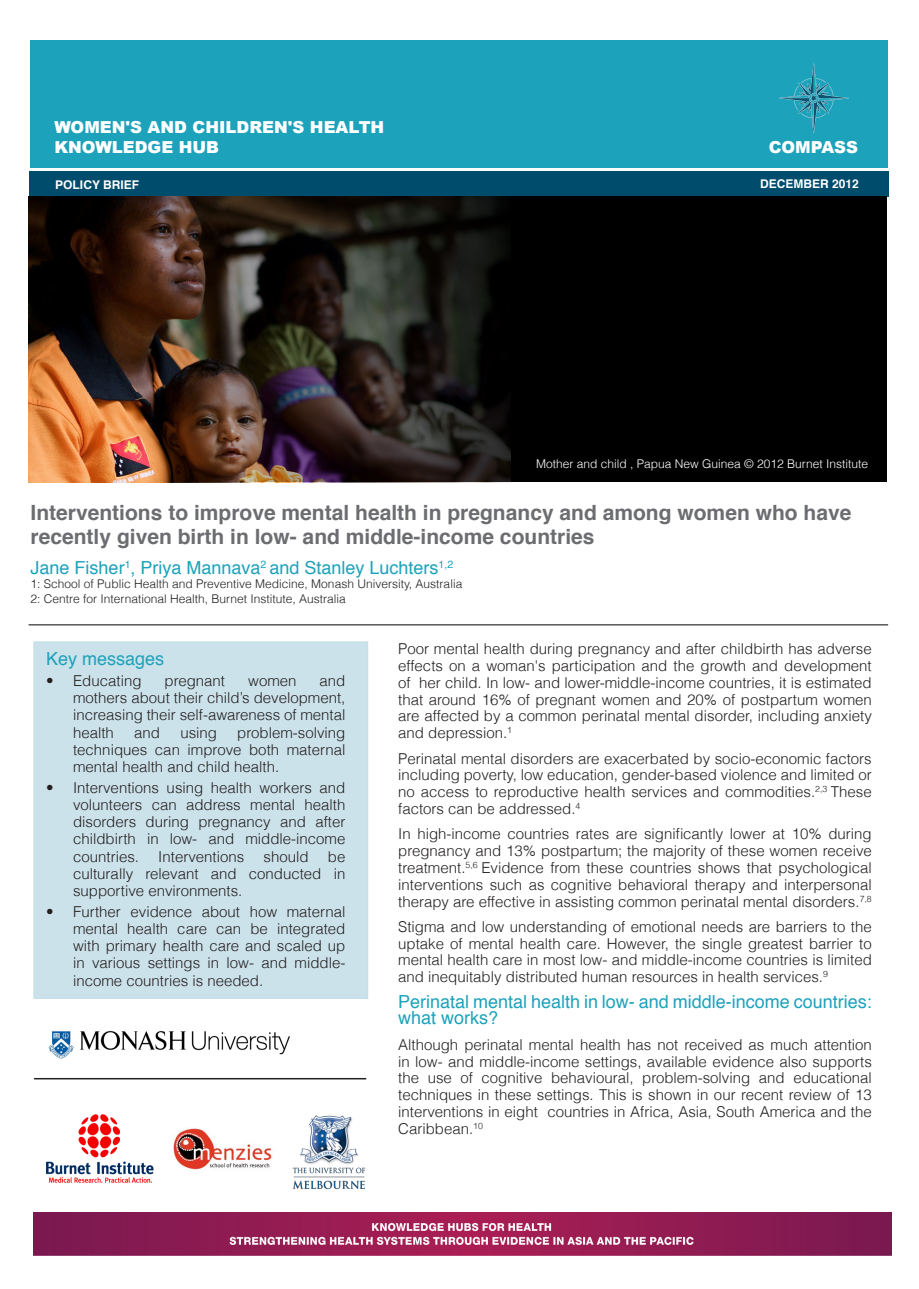
<style>
.page{position:relative;width:919px;height:1289px;background:#fff}
.page>*{position:absolute;margin:0;border:0;box-sizing:border-box;transform-origin:0 0}
.t1{font:700 21px/24px "Helvetica";color:#6c6d70}
.t2{font:18px/16.8px "Helvetica";color:#1da2bb}
.t3{font:900 16.5px "Arial";color:#fff}
.t4{font:300 15px/16.8px "Helvetica";color:#231f20;text-align:justify}
.t5{font:300 12px "Helvetica";color:#231f20}
.t6{font:300 12px "Helvetica";color:#fff}
.t7{font:700 12px "Helvetica";color:#fff}
</style>
<div class="page">
<hr style="left:29px;top:624px;width:859px;height:1px;background:#231f20">
<img style="left:33px;top:1212px;width:858px;height:43px">
<div style="left:29px;top:171px;width:859px;height:26px;background:#004c6c"></div>
<div style="left:29px;top:197px;width:858px;height:285px;background:#000"></div>
<img style="left:292px;top:1115px;width:73px;height:74px">
<img style="left:173px;top:1128px;width:99px;height:42px">
<img style="left:46px;top:1114px;width:108px;height:69px">
<div style="left:30px;top:40px;width:857px;height:128px;background:#1da2bb"></div>
<img style="left:779px;top:63px;width:70px;height:71px">
<div style="left:34px;top:642px;width:333px;height:356px;background:#cce2ea"></div>
<div style="left:33px;top:641px;width:335px;height:357px;border:2px solid #c6e0e9"></div>
<img style="left:48px;top:1030px;width:242px;height:29px">
<hr style="left:34px;top:1077px;width:332px;height:2px;background:#231f20">
<img style="left:29px;top:197px;width:481px;height:285px">
<p class="t3" style="left:54px;top:115px;width:331px">WOMEN'S AND CHILDREN'S HEALTH</p>
<p class="t3" style="left:54px;top:135px;width:166px">KNOWLEDGE HUB</p>
<p class="t7" style="left:55px;top:175px;width:85px">POLICY BRIEF</p>
<p class="t3" style="left:768px;top:135px;width:91px">COMPASS</p>
<p class="t7" style="left:760px;top:174px;width:100px">DECEMBER 2012</p>
<p class="t6" style="left:536px;top:454px;width:333px">Mother and child , Papua New Guinea © 2012 Burnet Institute</p>
<p class="t1" style="left:31px;top:501px;width:822px">Interventions to improve mental health in pregnancy and among women who have recently given birth in low- and middle-income countries</p>
<p class="t2" style="left:31px;top:560px;width:424px">Jane Fisher<sup>1</sup>, Priya Mannava<sup>2</sup> and Stanley Luchters<sup>1,2</sup></p>
<p class="t5" style="left:31px;top:574px;width:433px">1: School of Public Health and Preventive Medicine, Monash University, Australia</p>
<p class="t5" style="left:31px;top:589px;width:317px">2: Centre for International Health, Burnet Institute, Australia</p>
<p class="t4" style="left:398px;top:639px;width:475px">Poor mental health during pregnancy and after childbirth has adverse effects on a woman's participation and the growth and development of her child. In low- and lower-middle-income countries, it is estimated that around 16% of pregnant women and 20% of postpartum women are affected by a common perinatal mental disorder, including anxiety and depression.<sup>1</sup></p>
<p class="t4" style="left:398px;top:749px;width:475px">Perinatal mental disorders are exacerbated by socio-economic factors including poverty, low education, gender-based violence and limited or no access to reproductive health services and commodities.<sup>2,3</sup> These factors can be addressed.<sup>4</sup></p>
<p class="t4" style="left:398px;top:824px;width:475px">In high-income countries rates are significantly lower at 10% during pregnancy and 13% postpartum; the majority of these women receive treatment.<sup>5,6</sup> Evidence from these countries shows that psychological interventions such as cognitive behavioral therapy and interpersonal therapy are effective in assisting common perinatal mental disorders.<sup>7,8</sup></p>
<p class="t4" style="left:398px;top:917px;width:475px">Stigma and low understanding of emotional needs are barriers to the uptake of mental health care. However, the single greatest barrier to mental health care in most low- and middle-income countries is limited and inequitably distributed human resources in health services.<sup>9</sup></p>
<p class="t2" style="left:398px;top:993px;width:475px">Perinatal mental health in low- and middle-income countries: what works?</p>
<p class="t4" style="left:398px;top:1035px;width:475px">Although perinatal mental health has not received as much attention in low- and middle-income settings, available evidence also supports the use of cognitive behavioural, problem-solving and educational techniques in these settings. This is shown in our recent review of 13 interventions in eight countries in Africa, Asia, South America and the Caribbean.<sup>10</sup></p>
<p class="t2" style="left:46px;top:650px;width:120px">Key messages</p>
<p class="t4" style="left:46px;top:671px;width:97px">• Educating</p>
<p class="t4" style="left:164px;top:671px;width:62px">pregnant</p>
<p class="t4" style="left:248px;top:671px;width:50px">women</p>
<p class="t4" style="left:73px;top:671px;width:274px;text-indent:246px">and mothers about their child’s development, increasing their self-awareness of mental health</p>
<p class="t4" style="left:73px;top:723px;width:274px;text-indent:164px">problem-solving techniques can improve both maternal mental health and child health.</p>
<p class="t4" style="left:73px;top:778px;width:274px;text-indent:-27px">• Interventions using health workers and volunteers can address mental health disorders during pregnancy and after childbirth in low- and middle-income countries.</p>
<p class="t4" style="left:134px;top:723px;width:27px">and</p>
<p class="t4" style="left:180px;top:723px;width:38px">using</p>
<p class="t4" style="left:73px;top:847px;width:274px;text-indent:255px">be culturally relevant and conducted in supportive environments.</p>
<p class="t4" style="left:73px;top:902px;width:274px;text-indent:-27px">• Further evidence about how maternal mental health care can be integrated with primary health care and scaled up in various settings in low- and middle&shy;income countries is needed.</p>
<p class="t4" style="left:158px;top:847px;width:87px">Interventions</p>
<p class="t4" style="left:263px;top:847px;width:47px">should</p>
</div>
